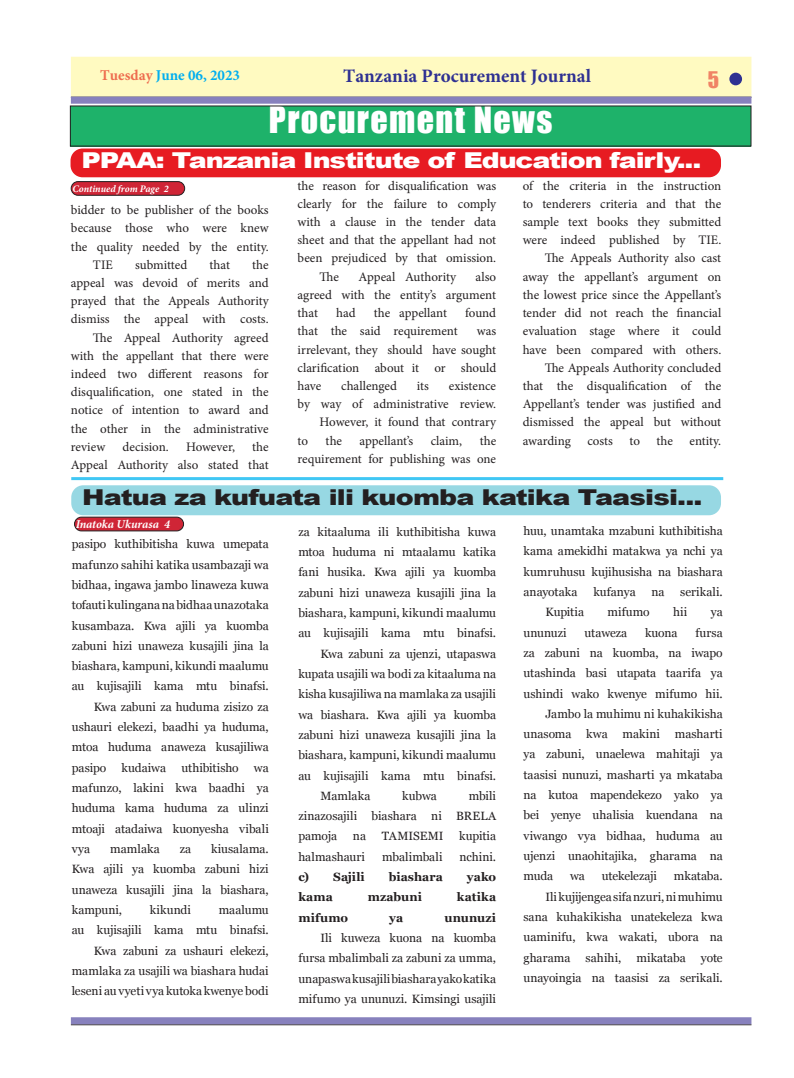
<style>
.page{position:relative;width:794px;height:1078px;background:#fff}
.page>*{position:absolute;margin:0;border:0;box-sizing:border-box;transform-origin:0 0}
.t1{font:34px "Impact";letter-spacing:.04em;color:#fff}
.t2{font:900 21.9px "Arial";letter-spacing:-.04em;color:#fff;scale:1.23 1}
.t3{font:900 21.9px "Arial";letter-spacing:-.03em;color:#231f20;scale:1.23 1}
.t4{font:21px "Impact";color:#f08365}
.t5{font:700 19px "Minion Pro";color:#2e3092}
.t6{font:700 15px "Minion Pro";color:#00aeef}
.t7{font:13px/18.2px "Minion Pro";letter-spacing:-.005em;color:#231f20;text-align:justify}
.t8{font:12px/20.3px "Georgia";color:#231f20;text-align:justify}
.t9{font:700 12px "Georgia";letter-spacing:.01em;color:#231f20}
.t10{font:italic 700 12px "Minion Pro";letter-spacing:-.005em;color:#fff}
.t11{font:italic 700 10px "Minion Pro";letter-spacing:-.005em;color:#fff}
.s1{color:#ee6d4f}
</style>
<div class="page">
<div style="left:71px;top:57px;width:680px;height:40px;background:#fffac1"></div>
<div style="left:729px;top:73px;width:13px;height:12px;background:#2e3092;border-radius:50%"></div>
<hr style="left:71px;top:1023px;width:680px;height:1px;background:#231f20">
<svg style="left:71px;top:1017px;width:680px;height:6px;background:#8c86bf"></svg>
<div style="left:71px;top:97px;width:680px;height:7px;background:#8781bd"></div>
<div style="left:70px;top:106px;width:681px;height:40px;background:#1eb26a"></div>
<div style="left:70px;top:148px;width:651px;height:29px;background:#e71b22;border-radius:12px"></div>
<div style="left:71px;top:485px;width:650px;height:30px;background:#97d8e3;border-radius:12px"></div>
<div style="left:74px;top:517px;width:110px;height:13px;background:#cf2536;border-radius:7px"></div>
<div style="left:74px;top:516px;width:110px;height:15px;border:1px solid #231f20;border-radius:7px"></div>
<div style="left:71px;top:181px;width:114px;height:14px;background:#cf2536;border-radius:7px"></div>
<div style="left:71px;top:181px;width:114px;height:14px;border:1px solid #231f20;border-radius:7px"></div>
<hr style="left:71px;top:477px;width:652px;height:3px;background:#40c7f4">
<p class="t6" style="left:100px;top:65px;width:141px"><span class="s1">Tuesday</span> June 06, 2023</p>
<h3 class="t5" style="left:343px;top:63px;width:249px">Tanzania Procurement Journal</h3>
<h3 class="t4" style="left:707px;top:63px;width:13px">5</h3>
<p class="t1" style="left:269px;top:94px;width:285px">Procurement News</p>
<p class="t2" style="left:82px;top:144px;width:505px">PPAA: Tanzania Institute of Education fairly...</p>
<p class="t11" style="left:72px;top:182px;width:98px">Continued from Page 2</p>
<p class="t7" style="left:71px;top:201px;width:199px">bidder to be publisher of the books because those who were knew the quality needed by the entity.</p>
<p class="t7" style="left:93px;top:255px;width:21px">TIE</p>
<p class="t7" style="left:135px;top:255px;width:54px">submitted</p>
<p class="t7" style="left:210px;top:255px;width:22px">that</p>
<p class="t7" style="left:71px;top:255px;width:199px;text-indent:181px">the appeal was devoid of merits and prayed that the Appeals Authority dismiss the appeal with costs.</p>
<p class="t7" style="left:71px;top:328px;width:199px;text-indent:22px">The Appeal Authority agreed with the appellant that there were indeed two different reasons for disqualification, one stated in the notice of intention to award and the other in the administrative review</p>
<p class="t7" style="left:71px;top:437px;width:199px;text-align:right">the<br>Appeal Authority also stated that</p>
<p class="t7" style="left:123px;top:437px;width:48px">decision.</p>
<p class="t7" style="left:186px;top:437px;width:50px">However,</p>
<p class="t7" style="left:298px;top:176px;width:200px">the reason for disqualification was clearly for the failure to comply with a clause in the tender data sheet and that the appellant had not been prejudiced by that omission.</p>
<p class="t7" style="left:320px;top:267px;width:21px">The</p>
<p class="t7" style="left:359px;top:267px;width:99px">Appeal Authority</p>
<p class="t7" style="left:298px;top:267px;width:200px;text-indent:178px">also agreed with the entity’s argument that</p>
<p class="t7" style="left:336px;top:304px;width:21px">had</p>
<p class="t7" style="left:374px;top:304px;width:75px">the appellant</p>
<p class="t7" style="left:465px;top:304px;width:33px">found</p>
<p class="t7" style="left:298px;top:322px;width:162px">that the said requirement</p>
<p class="t7" style="left:298px;top:322px;width:200px;text-indent:179px">was irrelevant, they should have sought clarification about it or should have</p>
<p class="t7" style="left:341px;top:376px;width:57px">challenged</p>
<p class="t7" style="left:417px;top:376px;width:14px">its</p>
<p class="t7" style="left:298px;top:376px;width:200px;text-align:right">existence<br>by way of administrative review.</p>
<p class="t7" style="left:320px;top:413px;width:178px">However, it found that contrary</p>
<p class="t7" style="left:298px;top:431px;width:12px">to</p>
<p class="t7" style="left:326px;top:431px;width:18px">the</p>
<p class="t7" style="left:359px;top:431px;width:55px">appellant’s</p>
<p class="t7" style="left:431px;top:431px;width:33px">claim,</p>
<p class="t7" style="left:298px;top:431px;width:200px;text-align:right">the<br>requirement for publishing was one</p>
<p class="t7" style="left:523px;top:176px;width:200px">of the criteria in the instruction to tenderers criteria and that the sample text books they submitted were indeed published by TIE.</p>
<p class="t7" style="left:523px;top:249px;width:200px;text-indent:22px">The Appeals Authority also cast away the appellant’s argument on the lowest price since the Appellant’s tender did not reach the financial evaluation stage where it could have been compared with others.</p>
<p class="t7" style="left:523px;top:358px;width:200px;text-indent:22px">The Appeals Authority concluded that the disqualification of the Appellant’s tender was justified and dismissed the appeal but without awarding</p>
<p class="t7" style="left:587px;top:431px;width:27px">costs</p>
<p class="t7" style="left:629px;top:431px;width:12px">to</p>
<p class="t7" style="left:656px;top:431px;width:18px">the</p>
<p class="t7" style="left:689px;top:431px;width:33px">entity.</p>
<p class="t3" style="left:82px;top:481px;width:506px">Hatua za kufuata ili kuomba katika Taasisi...</p>
<p class="t10" style="left:76px;top:516px;width:96px">Inatoka Ukurasa 4</p>
<p class="t8" style="left:523px;top:520px;width:201px">huu, unamtaka mzabuni kuthibitisha kama amekidhi matakwa ya nchi ya kumruhusu kujihusisha na biashara anayotaka</p>
<p class="t8" style="left:298px;top:521px;width:199px">za kitaaluma ili kuthibitisha kuwa mtoa huduma ni mtaalamu katika fani husika. Kwa ajili ya kuomba zabuni hizi unaweza kusajili jina la biashara, kampuni, kikundi maalumu au kujisajili kama mtu binafsi.</p>
<p class="t8" style="left:298px;top:642px;width:199px;text-indent:22px">Kwa zabuni za ujenzi, utapaswa kupata usajili wa bodi za kitaaluma na kisha kusajiliwa na mamlaka za usajili wa biashara. Kwa ajili ya kuomba zabuni hizi unaweza kusajili jina la biashara, kampuni, kikundi maalumu au kujisajili kama mtu binafsi.</p>
<p class="t8" style="left:320px;top:784px;width:52px">Mamlaka</p>
<p class="t8" style="left:402px;top:784px;width:36px">kubwa</p>
<p class="t8" style="left:72px;top:533px;width:199px">pasipo kuthibitisha kuwa umepata mafunzo sahihi katika usambazaji wa bidhaa, ingawa jambo linaweza kuwa tofauti kulingana na bidhaa unazotaka kusambaza. Kwa ajili ya kuomba zabuni hizi unaweza kusajili jina la biashara, kampuni, kikundi maalumu au kujisajili kama mtu binafsi.</p>
<p class="t8" style="left:72px;top:695px;width:198px;text-indent:22px">Kwa zabuni za huduma zisizo za ushauri elekezi, baadhi ya huduma, mtoa huduma anaweza kusajiliwa pasipo</p>
<p class="t8" style="left:593px;top:581px;width:44px">kufanya</p>
<p class="t8" style="left:651px;top:581px;width:15px">na</p>
<p class="t8" style="left:680px;top:581px;width:44px">serikali.</p>
<p class="t8" style="left:545px;top:601px;width:40px">Kupitia</p>
<p class="t8" style="left:607px;top:601px;width:44px">mifumo</p>
<p class="t8" style="left:673px;top:601px;width:16px">hii</p>
<p class="t8" style="left:711px;top:601px;width:13px">ya</p>
<p class="t8" style="left:523px;top:621px;width:45px">ununuzi</p>
<p class="t8" style="left:584px;top:621px;width:44px">utaweza</p>
<p class="t8" style="left:645px;top:621px;width:34px">kuona</p>
<p class="t8" style="left:523px;top:621px;width:201px;text-indent:172px">fursa za zabuni na kuomba, na iwapo utashinda basi utapata taarifa ya ushindi wako kwenye mifumo hii.</p>
<p class="t8" style="left:523px;top:702px;width:201px;text-indent:22px">Jambo la muhimu ni kuhakikisha unasoma kwa makini masharti ya zabuni, unaelewa mahitaji ya taasisi nunuzi, masharti ya mkataba na kutoa mapendekezo yako ya bei yenye uhalisia kuendana na viwango vya bidhaa, huduma au ujenzi unaohitajika, gharama na muda</p>
<p class="t8" style="left:121px;top:756px;width:46px">kudaiwa</p>
<p class="t8" style="left:181px;top:756px;width:59px">uthibitisho</p>
<p class="t8" style="left:72px;top:756px;width:199px;text-indent:182px">wa mafunzo, lakini kwa baadhi ya huduma kama huduma za ulinzi mtoaji atadaiwa kuonyesha vibali vya</p>
<p class="t8" style="left:298px;top:784px;width:199px;text-indent:170px">mbili zinazosajili biashara ni BRELA pamoja</p>
<p class="t8" style="left:353px;top:825px;width:15px">na</p>
<p class="t8" style="left:382px;top:825px;width:63px">TAMISEMI</p>
<p class="t8" style="left:459px;top:825px;width:38px">kupitia</p>
<p class="t8" style="left:298px;top:845px;width:68px">halmashauri</p>
<p class="t8" style="left:382px;top:845px;width:62px">mbalimbali</p>
<p class="t8" style="left:459px;top:845px;width:38px">nchini.</p>
<p class="t9" style="left:298px;top:869px;width:68px">c) Sajili</p>
<p class="t9" style="left:389px;top:869px;width:56px">biashara</p>
<p class="t9" style="left:467px;top:869px;width:31px">yako</p>
<p class="t9" style="left:298px;top:890px;width:36px">kama</p>
<p class="t9" style="left:368px;top:890px;width:56px">mzabuni</p>
<p class="t9" style="left:457px;top:890px;width:41px">katika</p>
<p class="t9" style="left:298px;top:910px;width:51px">mifumo</p>
<p class="t9" style="left:389px;top:910px;width:15px">ya</p>
<p class="t9" style="left:444px;top:910px;width:53px">ununuzi</p>
<p class="t8" style="left:298px;top:927px;width:199px;text-indent:22px">Ili kuweza kuona na kuomba fursa mbalimbali za zabuni za umma, unapaswa kusajili biashara yako katika mifumo ya ununuzi. Kimsingi usajili</p>
<p class="t8" style="left:72px;top:838px;width:199px;text-indent:139px">kiusalama.<br>Kwa ajili ya kuomba zabuni hizi unaweza kusajili jina la biashara, kampuni,</p>
<p class="t8" style="left:110px;top:838px;width:51px">mamlaka</p>
<p class="t8" style="left:180px;top:838px;width:13px">za</p>
<p class="t8" style="left:570px;top:865px;width:16px">wa</p>
<p class="t8" style="left:602px;top:865px;width:57px">utekelezaji</p>
<p class="t8" style="left:673px;top:865px;width:51px">mkataba.</p>
<p class="t8" style="left:523px;top:885px;width:201px;text-indent:22px">Ili kujijengea sifa nzuri, ni muhimu sana kuhakikisha unatekeleza kwa uaminifu, kwa wakati, ubora na gharama</p>
<p class="t8" style="left:72px;top:898px;width:199px;text-align:right">maalumu<br>au kujisajili kama mtu binafsi.</p>
<p class="t8" style="left:72px;top:939px;width:198px;text-indent:22px">Kwa zabuni za ushauri elekezi, mamlaka za usajili wa biashara hudai leseni au vyeti vya kutoka kwenye bodi</p>
<p class="t8" style="left:150px;top:898px;width:43px">kikundi</p>
<p class="t8" style="left:585px;top:946px;width:37px">sahihi,</p>
<p class="t8" style="left:636px;top:946px;width:51px">mikataba</p>
<p class="t8" style="left:523px;top:946px;width:201px;text-align:right">yote<br>unayoingia na taasisi za serikali.</p>
</div>
